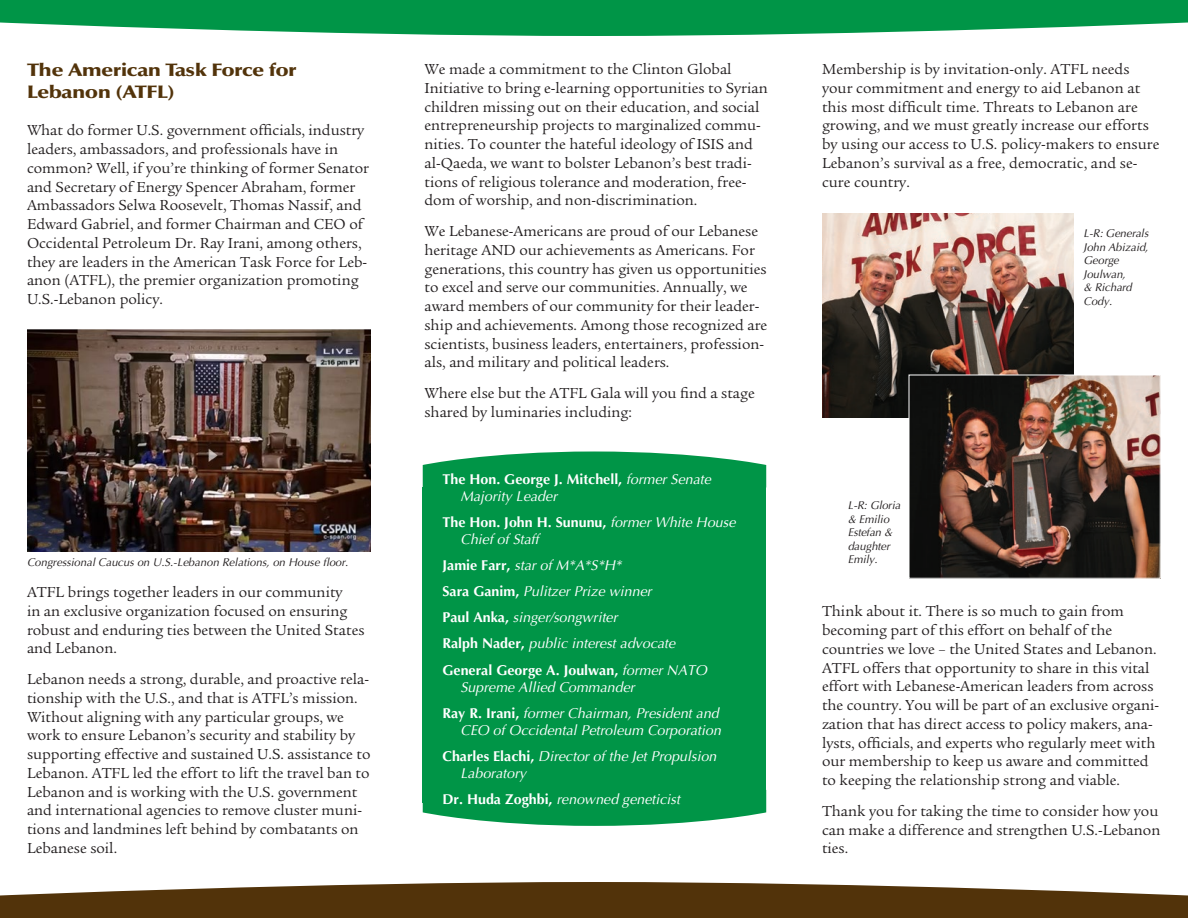
<style>
.page{position:relative;width:1188px;height:918px;background:#fff}
.page>*{position:absolute;margin:0;border:0;box-sizing:border-box;transform-origin:0 0}
.t1{font:900 18px/21.6px "Optima";letter-spacing:-.025em;color:#52330a;scale:1.22 1}
.t2{font:15.75px/18.8px "Legacy Serif Std";color:#231f20}
.t3{font:italic 14.25px/26.1px "Optima";color:#fff}
.t4{font:italic 11.25px/13.5px "Optima";letter-spacing:-.005em;color:#231f20}
.s1{font-weight:700;font-style:normal}
</style>
<div class="page">
<svg style="left:0;top:0;width:1188px;height:36px;background:#22a360"></svg>
<svg style="left:0;top:882px;width:1188px;height:36px;background:#694e2b"></svg>
<img style="left:27px;top:330px;width:343px;height:222px">
<img style="left:822px;top:214px;width:252px;height:204px">
<svg style="left:423px;top:452px;width:343px;height:35px;background:#1ba05a"></svg>
<svg style="left:423px;top:802px;width:343px;height:24px"></svg>
<div style="left:423px;top:487px;width:343px;height:315px;background:#009547"></div>
<img style="left:911px;top:377px;width:248px;height:200px">
<div style="left:909px;top:375px;width:252px;height:204px;border:1px solid #fff"></div>
<p class="t1" style="left:27px;top:59px;width:223px">The American Task Force for<br>Lebanon (ATFL)</p>
<p class="t2" style="left:27px;top:121px;width:344px">What do former U.S. government officials, industry leaders, ambassadors, and professionals have in common? Well, if you’re thinking of former Senator and Secretary of Energy Spencer Abraham, former Ambassadors Selwa Roosevelt, Thomas Nassif, and Edward Gabriel, and former Chairman and CEO of Occidental Petroleum Dr. Ray Irani, among others, they are leaders in the American Task Force for Leb&shy;anon (ATFL), the premier organization promoting U.S.-Lebanon policy.</p>
<p class="t4" style="left:27px;top:556px;width:323px">Congressional Caucus on U.S.-Lebanon Relations, on House floor.</p>
<p class="t2" style="left:27px;top:583px;width:339px">ATFL brings together leaders in our community<br>in an exclusive organization focused on ensuring robust and enduring ties between the United States and Lebanon.</p>
<p class="t2" style="left:27px;top:670px;width:345px">Lebanon needs a strong, durable, and proactive rela&shy;tionship with the U.S., and that is ATFL’s mission.<br>Without aligning with any particular groups, we work to ensure Lebanon’s security and stability by supporting effective and sustained U.S. assistance to Lebanon. ATFL led the effort to lift the travel ban to Lebanon and is working with the U.S. government and international agencies to remove cluster muni&shy;tions and landmines left behind by combatants on Lebanese soil.</p>
<p class="t2" style="left:424px;top:60px;width:345px">We made a commitment to the Clinton Global Initiative to bring e-learning opportunities to Syrian children missing out on their education, and social entrepreneurship projects to marginalized commu&shy;nities. To counter the hateful ideology of ISIS and al-Qaeda, we want to bolster Lebanon’s best tradi&shy;tions of religious tolerance and moderation, free&shy;dom of worship, and non-discrimination.</p>
<p class="t2" style="left:424px;top:222px;width:344px">We Lebanese-Americans are proud of our Lebanese heritage AND our achievements as Americans. For generations, this country has given us opportunities to excel and serve our communities. Annually, we award members of our community for their leader&shy;ship and achievements. Among those recognized are scientists, business leaders, entertainers, profession&shy;als, and military and political leaders.</p>
<p class="t2" style="left:424px;top:384px;width:332px">Where else but the ATFL Gala will you find a stage shared by luminaries including:</p>
<p class="t3" style="left:460px;top:471px;width:252px;line-height:17.1px;text-indent:-18px"><span class="s1">The Hon. George J. Mitchell,</span> former Senate<br>Majority Leader</p>
<p class="t3" style="left:460px;top:514px;width:277px;line-height:17.1px;text-indent:-18px"><span class="s1">The Hon. John H. Sununu,</span> former White House<br>Chief of Staff</p>
<p class="t3" style="left:442px;top:552px;width:266px"><span class="s1">Jamie Farr,</span> star of M*A*S*H*<br><span class="s1">Sara Ganim,</span> Pulitzer Prize winner<br><span class="s1">Paul Anka,</span> singer/songwriter<br><span class="s1">Ralph Nader,</span> public interest advocate <span class="s1">General George A. Joulwan,</span> former NATO</p>
<p class="t3" style="left:442px;top:674px;width:278px;text-indent:18px">Supreme Allied Commander<br><span class="s1">Ray R. Irani,</span> former Chairman, President and</p>
<p class="t3" style="left:442px;top:717px;width:280px;text-indent:18px">CEO of Occidental Petroleum Corporation<br><span class="s1">Charles Elachi,</span> Director of the Jet Propulsion</p>
<p class="t3" style="left:442px;top:760px;width:239px;text-indent:18px">Laboratory<br><span class="s1">Dr. Huda Zoghbi,</span> renowned geneticist</p>
<p class="t2" style="left:822px;top:60px;width:339px">Membership is by invitation-only. ATFL needs your commitment and energy to aid Lebanon at this most difficult time. Threats to Lebanon are growing, and we must greatly increase our efforts by using our access to U.S. policy-makers to ensure Lebanon’s survival as a free, democratic, and se&shy;cure country.</p>
<p class="t4" style="left:848px;top:499px;width:54px">L-R: Gloria &amp; Emilio<br>Estefan &amp; daughter<br>Emily.</p>
<p class="t4" style="left:1084px;top:227px;width:66px">L-R: Generals<br>John Abizaid,<br>George<br>Joulwan,<br>&amp; Richard<br>Cody.</p>
<p class="t2" style="left:822px;top:602px;width:339px">Think about it. There is so much to gain from becoming part of this effort on behalf of the countries we love – the United States and Lebanon.<br>ATFL offers that opportunity to share in this vital effort with Lebanese-American leaders from across the country. You will be part of an exclusive organi&shy;zation that has direct access to policy makers, ana&shy;lysts, officials, and experts who regularly meet with our membership to keep us aware and committed to keeping the relationship strong and viable.</p>
<p class="t2" style="left:822px;top:802px;width:340px">Thank you for taking the time to consider how you can make a difference and strengthen U.S.-Lebanon ties.</p>
</div>
